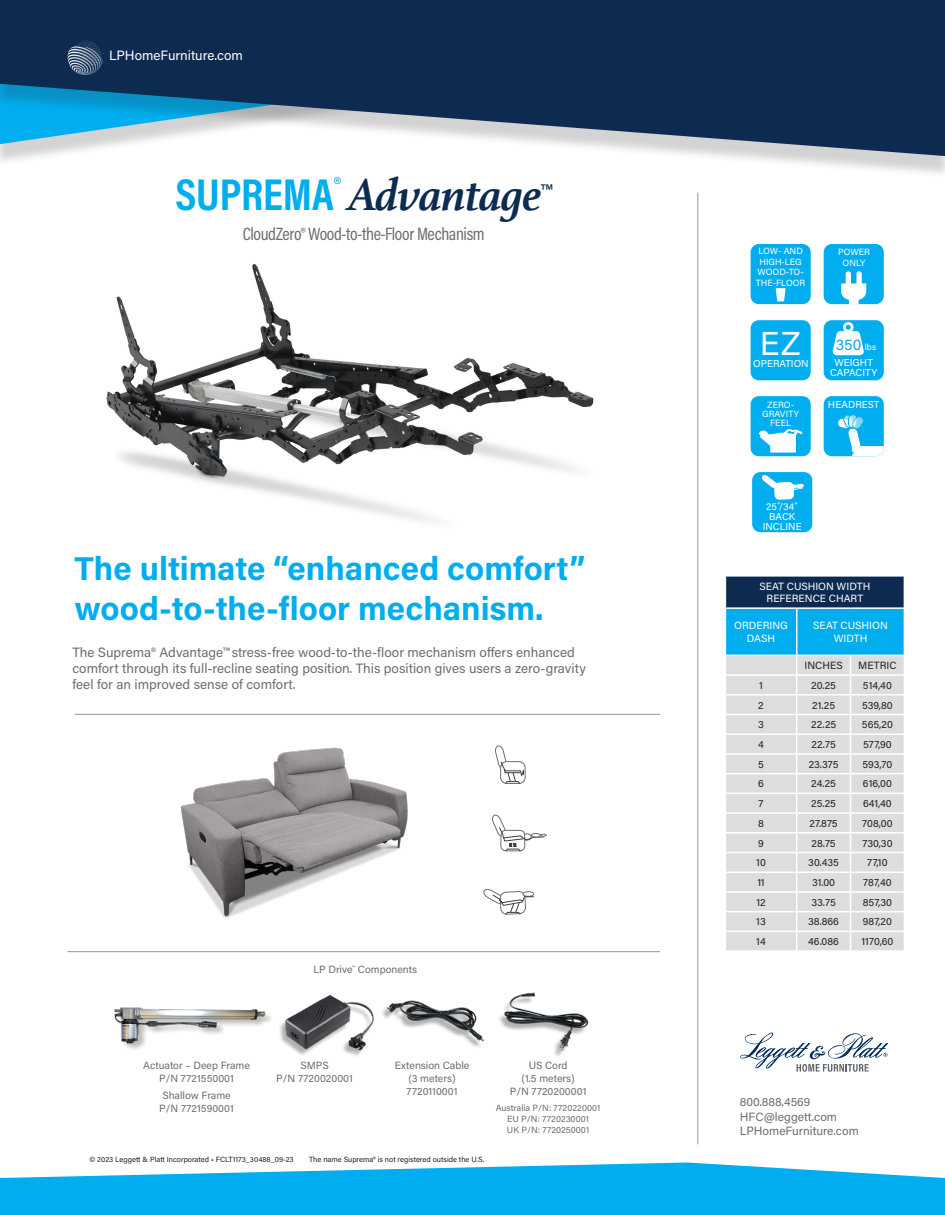
<style>
.page{position:relative;width:945px;height:1215px;background:#fff}
.page>*{position:absolute;margin:0;border:0;box-sizing:border-box;transform-origin:0 0}
.t1{font:italic 700 48px "Athelas";letter-spacing:-.02em;color:#0d2b51}
.t2{font:33.15px "Acumin Pro";color:#fff}
.t3{font:700 33px/39.6px "Acumin Pro";color:#00aeef}
.t4{font:18px "Acumin Pro Cond";letter-spacing:-.02em;color:#6c6d70}
.t5{font:15.6px "Acumin Pro";color:#00aeef}
.t6{font:13.5px/16.2px "Acumin Pro";color:#6c6d70}
.t7{font:13.5px "Acumin Pro";color:#fff}
.t8{font:12px "Acumin Pro";color:#6c6d70}
.t9{font:10.5px "Acumin Pro";letter-spacing:.005em;color:#231f20}
.t10{font:10.5px "Acumin Pro";color:#6c6d70}
.t11{font:10.5px/12.6px "Acumin Pro";color:#fff;text-align:center}
.t12{font:10.05px/10.1px "Acumin Pro";color:#fff;text-align:center}
.t13{font:9px/10.5px "Acumin Pro";color:#fff}
.t14{font:9px "Acumin Pro";letter-spacing:.005em;color:#6c6d70}
.t15{font:8.85px "Acumin Pro";color:#fff}
.t16{font:7.5px "Acumin Pro";color:#231f20}
.s1{font-family:"Acumin Pro Cond";font-style:normal;font-size:45px;color:#00aeef}
</style>
<div class="page">
<img style="left:106px;top:264px;width:488px;height:257px">
<div style="left:0;top:7px;width:945px;height:172px;background:#231f20;opacity:.2"></div>
<svg style="left:0;top:0;width:945px;height:156px;background:#335373"></svg>
<svg style="left:0;top:1162px;width:945px;height:53px;background:#27baf1"></svg>
<hr style="left:697px;top:193px;width:1px;height:951px;background:#939598">
<svg style="left:67px;top:41px;width:36px;height:34px"></svg>
<div style="left:751px;top:320px;width:60px;height:60px;background:#00aeef;border-radius:8px"></div>
<div style="left:824px;top:244px;width:60px;height:60px;background:#00aeef;border-radius:8px"></div>
<svg style="left:841px;top:271px;width:25px;height:34px"></svg>
<div style="left:824px;top:320px;width:60px;height:60px;background:#00aeef;border-radius:8px"></div>
<svg style="left:833px;top:322px;width:31px;height:33px"></svg>
<div style="left:500px;top:761px;width:26px;height:23px;border:1px solid #6c6d70;border-radius:6px"></div>
<svg style="left:495px;top:745px;width:29px;height:39px"></svg>
<svg style="left:483px;top:889px;width:51px;height:26px"></svg>
<svg style="left:492px;top:814px;width:55px;height:38px"></svg>
<hr style="left:75px;top:714px;width:585px;height:1px;background:#939598">
<div style="left:725px;top:576px;width:179px;height:32px;background:#0d2b51"></div>
<hr style="left:725px;top:575px;width:72px;height:2px;background:#fff">
<hr style="left:725px;top:577px;width:1px;height:30px;background:#fff">
<hr style="left:797px;top:575px;width:53px;height:2px;background:#fff">
<hr style="left:850px;top:575px;width:55px;height:2px;background:#fff">
<hr style="left:725px;top:607px;width:72px;height:2px;background:#fff">
<hr style="left:797px;top:607px;width:53px;height:2px;background:#fff">
<hr style="left:850px;top:607px;width:55px;height:2px;background:#fff">
<svg style="left:725px;top:608px;width:180px;height:342px;background:#c6dce5"></svg>
<hr style="left:68px;top:951px;width:592px;height:1px;background:#939598">
<div style="left:278px;top:997px;width:95px;height:61px;background:#231f20;opacity:.35"></div>
<img style="left:280px;top:995px;width:94px;height:58px">
<img style="left:385px;top:1000px;width:99px;height:47px">
<div style="left:498px;top:995px;width:89px;height:63px;background:#231f20;opacity:.35"></div>
<img style="left:503px;top:992px;width:86px;height:61px">
<img style="left:180px;top:747px;width:228px;height:171px">
<div style="left:751px;top:244px;width:60px;height:60px;background:#00aeef;border-radius:8px"></div>
<svg style="left:775px;top:288px;width:11px;height:14px"></svg>
<div style="left:751px;top:396px;width:60px;height:60px;background:#00aeef;border-radius:8px"></div>
<svg style="left:759px;top:429px;width:44px;height:24px"></svg>
<div style="left:824px;top:396px;width:60px;height:60px;background:#00aeef;border-radius:8px"></div>
<svg style="left:838px;top:414px;width:46px;height:42px"></svg>
<div style="left:752px;top:472px;width:60px;height:60px;background:#00aeef;border-radius:8px"></div>
<svg style="left:762px;top:475px;width:42px;height:25px"></svg>
<div style="left:115px;top:1008px;width:159px;height:44px;background:#231f20;opacity:.3"></div>
<img style="left:114px;top:1007px;width:155px;height:45px">
<svg style="left:740px;top:1032px;width:148px;height:40px"></svg>
<p class="t7" style="left:109px;top:46px;width:135px">LPHomeFurniture.com</p>
<p class="t1" style="left:175px;top:156px;width:378px"><span class="s1">SUPREMA</span><sup>®</sup> Advantage<sup>™</sup></p>
<p class="t4" style="left:243px;top:222px;width:244px">CloudZero® Wood-to-the-Floor Mechanism</p>
<p class="t3" style="left:74px;top:547px;width:513px">The ultimate “enhanced comfort” wood-to-the-floor mechanism.</p>
<p class="t6" style="left:72px;top:643px;width:515px">The Suprema® Advantage™ stress-free wood-to-the-floor mechanism offers enhanced comfort through its full-recline seating position. This position gives users a zero-gravity feel for an improved sense of comfort.</p>
<p class="t10" style="left:313px;top:962px;width:105px">LP Drive<sup>™</sup> Components</p>
<p class="t10" style="left:143px;top:1058px;width:108px">Actuator – Deep Frame</p>
<p class="t10" style="left:159px;top:1071px;width:76px">P/N 7721550001</p>
<p class="t10" style="left:162px;top:1088px;width:70px">Shallow Frame</p>
<p class="t10" style="left:159px;top:1101px;width:76px">P/N 7721590001</p>
<p class="t10" style="left:300px;top:1058px;width:30px">SMPS</p>
<p class="t10" style="left:276px;top:1071px;width:78px">P/N 7720020001</p>
<p class="t10" style="left:395px;top:1058px;width:76px">Extension Cable</p>
<p class="t10" style="left:408px;top:1071px;width:49px">(3 meters)</p>
<p class="t10" style="left:407px;top:1084px;width:52px">7720110001</p>
<p class="t16" style="left:89px;top:1155px;width:206px">© 2023 Leggett &amp; Platt Incorporated • FCLT1173_30488_09-23</p>
<p class="t16" style="left:309px;top:1155px;width:177px">The name Suprema® is not registered outside the U.S.</p>
<p class="t10" style="left:529px;top:1058px;width:40px">US Cord</p>
<p class="t10" style="left:522px;top:1071px;width:55px">(1.5 meters)</p>
<p class="t10" style="left:510px;top:1084px;width:78px">P/N 7720200001</p>
<p class="t14" style="left:496px;top:1102px;width:106px">Australia P/N: 7720220001</p>
<p class="t14" style="left:507px;top:1113px;width:83px">EU P/N: 7720230001</p>
<p class="t14" style="left:507px;top:1123px;width:84px">UK P/N: 7720250001</p>
<p class="t13" style="left:758px;top:246px;width:48px">LOW- AND<br>HIGH-LEG<br>WOOD-TO-</p>
<p class="t13" style="left:756px;top:277px;width:51px">THE-FLOOR</p>
<p class="t2" style="left:760px;top:321px;width:42px">EZ</p>
<p class="t12" style="left:753px;top:358px;width:57px">OPERATION</p>
<p class="t13" style="left:767px;top:399px;width:28px">ZERO-</p>
<p class="t13" style="left:762px;top:408px;width:39px">GRAVITY</p>
<p class="t13" style="left:770px;top:417px;width:22px">FEEL</p>
<p class="t13" style="left:838px;top:247px;width:34px">POWER</p>
<p class="t13" style="left:843px;top:257px;width:24px">ONLY</p>
<p class="t5" style="left:836px;top:334px;width:27px">350</p>
<p class="t15" style="left:865px;top:340px;width:13px">lbs</p>
<p class="t12" style="left:830px;top:357px;width:49px">WEIGHT<br>CAPACITY</p>
<p class="t12" style="left:828px;top:399px;width:53px">HEADREST</p>
<p class="t12" style="left:766px;top:501px;width:34px">25˚/34˚</p>
<p class="t12" style="left:769px;top:511px;width:28px">BACK</p>
<p class="t12" style="left:763px;top:521px;width:41px">INCLINE</p>
<p class="t11" style="left:759px;top:579px;width:112px">SEAT CUSHION WIDTH</p>
<p class="t11" style="left:767px;top:592px;width:98px">REFERENCE CHART</p>
<p class="t11" style="left:734px;top:619px;width:55px">ORDERING<br>DASH</p>
<p class="t11" style="left:813px;top:619px;width:76px">SEAT CUSHION<br>WIDTH</p>
<p class="t9" style="left:804px;top:658px;width:40px">INCHES</p>
<p class="t9" style="left:858px;top:658px;width:40px">METRIC</p>
<p class="t9" style="left:759px;top:678px;width:5px">1</p>
<p class="t9" style="left:811px;top:678px;width:26px">20.25</p>
<p class="t9" style="left:863px;top:678px;width:30px">514,40</p>
<p class="t9" style="left:758px;top:698px;width:7px">2</p>
<p class="t9" style="left:812px;top:698px;width:24px">21.25</p>
<p class="t9" style="left:862px;top:698px;width:32px">539,80</p>
<p class="t9" style="left:758px;top:717px;width:7px">3</p>
<p class="t9" style="left:811px;top:717px;width:27px">22.25</p>
<p class="t9" style="left:862px;top:717px;width:32px">565,20</p>
<p class="t9" style="left:758px;top:737px;width:7px">4</p>
<p class="t9" style="left:811px;top:737px;width:26px">22.75</p>
<p class="t9" style="left:863px;top:737px;width:30px">577,90</p>
<p class="t9" style="left:758px;top:757px;width:7px">5</p>
<p class="t9" style="left:809px;top:757px;width:31px">23.375</p>
<p class="t9" style="left:863px;top:757px;width:31px">593,70</p>
<p class="t9" style="left:758px;top:776px;width:7px">6</p>
<p class="t9" style="left:811px;top:776px;width:26px">24.25</p>
<p class="t9" style="left:863px;top:776px;width:31px">616,00</p>
<p class="t9" style="left:759px;top:796px;width:6px">7</p>
<p class="t9" style="left:811px;top:796px;width:26px">25.25</p>
<p class="t9" style="left:863px;top:796px;width:30px">641,40</p>
<p class="t9" style="left:758px;top:816px;width:7px">8</p>
<p class="t9" style="left:810px;top:816px;width:30px">27.875</p>
<p class="t9" style="left:862px;top:816px;width:32px">708,00</p>
<p class="t9" style="left:758px;top:836px;width:7px">9</p>
<p class="t9" style="left:812px;top:836px;width:26px">28.75</p>
<p class="t9" style="left:862px;top:836px;width:32px">730,30</p>
<p class="t9" style="left:756px;top:855px;width:11px">10</p>
<p class="t9" style="left:808px;top:855px;width:32px">30.435</p>
<p class="t9" style="left:867px;top:855px;width:22px">77,10</p>
<p class="t9" style="left:757px;top:875px;width:9px">11</p>
<p class="t9" style="left:812px;top:875px;width:25px">31.00</p>
<p class="t9" style="left:863px;top:875px;width:30px">787,40</p>
<p class="t9" style="left:756px;top:895px;width:11px">12</p>
<p class="t9" style="left:811px;top:895px;width:26px">33.75</p>
<p class="t9" style="left:863px;top:895px;width:31px">857,30</p>
<p class="t9" style="left:756px;top:914px;width:11px">13</p>
<p class="t9" style="left:808px;top:914px;width:32px">38.866</p>
<p class="t9" style="left:863px;top:914px;width:31px">987,20</p>
<p class="t9" style="left:756px;top:934px;width:11px">14</p>
<p class="t9" style="left:808px;top:934px;width:32px">46.086</p>
<p class="t9" style="left:861px;top:934px;width:34px">1170,60</p>
<p class="t8" style="left:740px;top:1094px;width:72px">800.888.4569</p>
<p class="t8" style="left:740px;top:1108px;width:99px">HFC@leggett.com</p>
<p class="t8" style="left:740px;top:1123px;width:121px">LPHomeFurniture.com</p>
</div>
